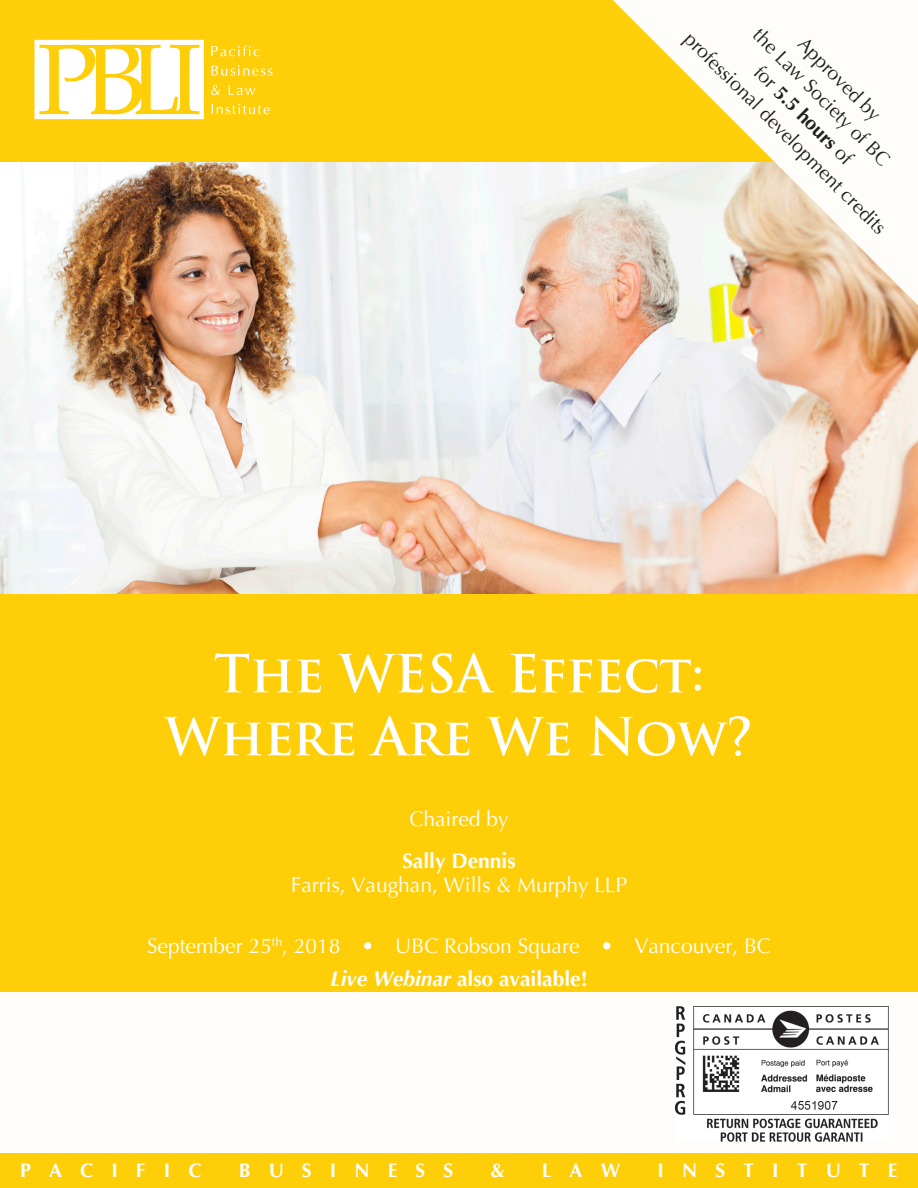
<style>
.page{position:relative;width:918px;height:1188px;background:#fece08}
.page>*{position:absolute;margin:0;border:0;box-sizing:border-box;transform-origin:0 0}
.t1{font:700 51px/63px "Trajan Pro";color:#fff;text-align:center}
.t2{font:21px/33px "Optima";color:#fff;text-align:center}
.t3{font:700 21px "Optima";color:#fff}
.t4{font:19.5px/25.5px "Optima";color:#231f20;text-align:center}
.t5{font:700 19.5px "Optima";letter-spacing:.93em;color:#fff}
.s1{font-weight:700}
.s2{font-weight:700;font-style:italic}
</style>
<div class="page">
<div style="left:0;top:993px;width:918px;height:160px;background:#fefdfa"></div>
<img style="left:675px;top:1007px;width:213px;height:134px">
<svg style="left:34px;top:40px;width:170px;height:79px"></svg>
<svg style="left:211px;top:45px;width:49px;height:11px"></svg>
<svg style="left:212px;top:65px;width:61px;height:11px"></svg>
<svg style="left:211px;top:85px;width:9px;height:10px"></svg>
<svg style="left:229px;top:85px;width:27px;height:10px"></svg>
<svg style="left:212px;top:104px;width:58px;height:10px"></svg>
<img style="left:0;top:162px;width:918px;height:432px">
<svg style="left:613px;top:0;width:305px;height:305px"></svg>
<p class="t4" style="left:751px;top:-28px;width:278px;rotate:45deg">Approved by<br>the Law Society of BC<br>for <span class="s1">5.5 hours</span> of<br>professional development credits</p>
<h1 class="t1" style="left:165px;top:643px;width:590px">The WESA Effect:<br>Where Are We Now?</h1>
<p class="t2" style="left:409px;top:803px;width:101px">Chaired by</p>
<p class="t3" style="left:402px;top:849px;width:115px">Sally Dennis</p>
<p class="t2" style="left:291px;top:869px;width:338px">Farris, Vaughan, Wills &amp; Murphy LLP</p>
<p class="t2" style="left:147px;top:930px;width:625px">September 25<sup>th</sup>, 2018 • UBC Robson Square • Vancouver, BC<br><span class="s2">Live Webinar</span> <span class="s1">also available!</span></p>
<p class="t5" style="left:20px;top:1159px;width:183px">PACIFIC</p>
<p class="t5" style="left:239px;top:1159px;width:216px">BUSINESS</p>
<p class="t5" style="left:490px;top:1159px;width:16px">&amp;</p>
<p class="t5" style="left:542px;top:1159px;width:80px">LAW</p>
<p class="t5" style="left:658px;top:1159px;width:242px">INSTITUTE</p>
</div>
